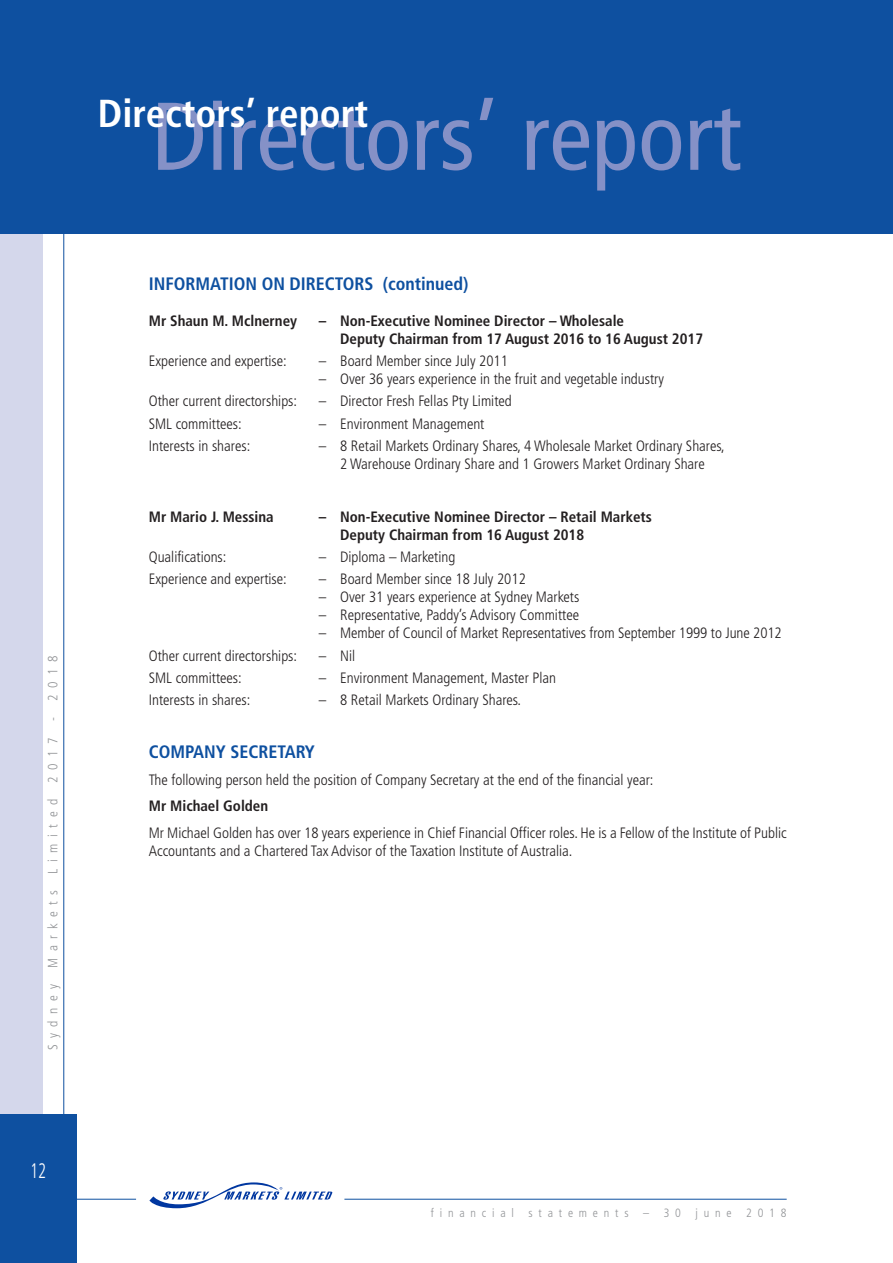
<style>
.page{position:relative;width:893px;height:1263px;background:#fff}
.page>*{position:absolute;margin:0;border:0;box-sizing:border-box;transform-origin:0 0}
.t1{font:condensed 96px "Frutiger";color:#8591c7}
.t2{font:700 condensed 39px "Frutiger";color:#fff}
.t3{font:300 condensed 21px "Frutiger";color:#fff;scale:.8 1}
.t4{font:700 condensed 18px "Frutiger";color:#0e50a0}
.t5{font:300 condensed 15px/26.5px "Frutiger";color:#231f20;text-align:center}
.t6{font:700 condensed 15px/18px "Frutiger";color:#231f20}
.t7{font:300 condensed 13.5px "Frutiger";letter-spacing:.48em;color:#939598}
.t8{font:300 condensed 12px "Frutiger";letter-spacing:.485em;color:#939598}
.s1{font-weight:700}
</style>
<div class="page">
<div style="left:0;top:204px;width:43px;height:925px;background:#d4d7eb"></div>
<div style="left:0;top:0;width:893px;height:234px;background:#0e50a0"></div>
<div style="left:0;top:1114px;width:77px;height:149px;background:#0e50a0"></div>
<hr style="left:63px;top:234px;width:1px;height:889px;background:#0e50a0">
<svg style="left:149px;top:1182px;width:183px;height:26px"></svg>
<hr style="left:75px;top:1199px;width:61px;height:1px;background:#0e50a0">
<hr style="left:344px;top:1199px;width:443px;height:1px;background:#0e50a0">
<p class="t7" style="left:45px;top:1050px;width:396px;rotate:-90deg">Sydney Markets Limited 2017 - 2018</p>
<p class="t1" style="left:152px;top:81px;width:591px">Directors’ report</p>
<p class="t2" style="left:98px;top:91px;width:272px">Directors’ report</p>
<p class="t4" style="left:149px;top:273px;width:321px">INFORMATION ON DIRECTORS (continued)</p>
<p class="t6" style="left:149px;top:312px;width:150px">Mr Shaun M. Mclnerney</p>
<p class="t6" style="left:340px;top:312px;width:364px;text-indent:-21px">– Non-Executive Nominee Director – Wholesale<br>Deputy Chairman from 17 August 2016 to 16 August 2017</p>
<p class="t5" style="left:149px;top:348px;width:140px">Experience and expertise:</p>
<p class="t5" style="left:319px;top:348px;width:190px">– Board Member since July 2011</p>
<p class="t5" style="left:319px;top:366px;width:347px">– Over 36 years experience in the fruit and vegetable industry</p>
<p class="t5" style="left:149px;top:388px;width:150px">Other current directorships:</p>
<p class="t5" style="left:319px;top:388px;width:194px">– Director Fresh Fellas Pty Limited</p>
<p class="t5" style="left:149px;top:410px;width:94px">SML committees:</p>
<p class="t5" style="left:319px;top:410px;width:167px">– Environment Management</p>
<p class="t5" style="left:149px;top:433px;width:103px">Interests in shares:</p>
<p class="t5" style="left:319px;top:437px;width:407px;line-height:18px">– 8 Retail Markets Ordinary Shares, 4 Wholesale Market Ordinary Shares,<br>2 Warehouse Ordinary Share and 1 Growers Market Ordinary Share</p>
<p class="t6" style="left:149px;top:508px;width:126px">Mr Mario J. Messina</p>
<p class="t6" style="left:340px;top:508px;width:313px;text-indent:-21px">– Non-Executive Nominee Director – Retail Markets<br>Deputy Chairman from 16 August 2018</p>
<p class="t5" style="left:149px;top:544px;width:79px">Qualifications:</p>
<p class="t5" style="left:319px;top:544px;width:138px">– Diploma – Marketing</p>
<p class="t5" style="left:149px;top:566px;width:140px">Experience and expertise:</p>
<p class="t5" style="left:319px;top:566px;width:208px">– Board Member since 18 July 2012</p>
<p class="t5" style="left:319px;top:584px;width:262px">– Over 31 years experience at Sydney Markets</p>
<p class="t5" style="left:319px;top:602px;width:262px">– Representative, Paddy’s Advisory Committee</p>
<p class="t5" style="left:319px;top:620px;width:464px">– Member of Council of Market Representatives from September 1999 to June 2012</p>
<p class="t5" style="left:149px;top:642px;width:150px">Other current directorships:</p>
<p class="t5" style="left:319px;top:642px;width:38px">– Nil</p>
<p class="t5" style="left:149px;top:665px;width:94px">SML committees:</p>
<p class="t5" style="left:319px;top:665px;width:239px">– Environment Management, Master Plan</p>
<p class="t5" style="left:149px;top:687px;width:103px">Interests in shares:</p>
<p class="t5" style="left:319px;top:687px;width:204px">– 8 Retail Markets Ordinary Shares.</p>
<p class="t4" style="left:149px;top:741px;width:167px">COMPANY SECRETARY</p>
<p class="t5" style="left:149px;top:766px;width:639px;text-align:left">The following person held the position of Company Secretary at the end of the financial year:<br><span class="s1">Mr Michael Golden<br></span>Mr Michael Golden has over 18 years experience in Chief Financial Officer roles. He is a Fellow of the Institute of Public</p>
<p class="t5" style="left:149px;top:837px;width:425px">Accountants and a Chartered Tax Advisor of the Taxation Institute of Australia.</p>
<p class="t3" style="left:30px;top:1159px;width:22px">12</p>
<p class="t8" style="left:431px;top:1206px;width:357px">financial statements – 30 june 2018</p>
</div>
